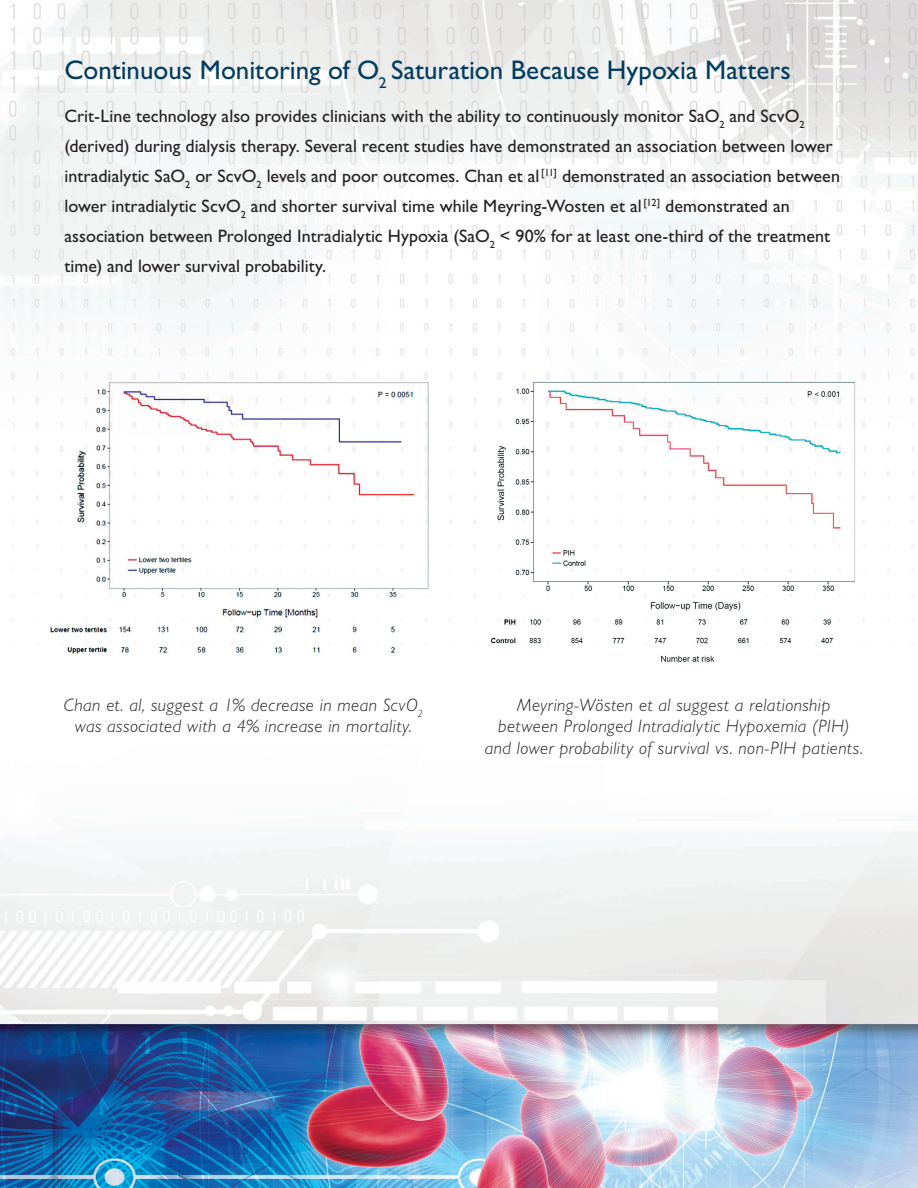
<style>
.page{position:relative;width:918px;height:1188px;background:#fff}
.page>*{position:absolute;margin:0;border:0;box-sizing:border-box;transform-origin:0 0}
.subhead{font:27px "Gill Sans Std";color:#023c5f}
.subhead-2{font:18px/30px "Gill Sans Std";color:#231f20}
.subhead-3{font:italic 300 18px/21.6px "Gill Sans Std";letter-spacing:.025em;color:#231f20;text-align:center}
</style>
<div class="page">
<img style="left:0;top:0;width:918px;height:1188px">
<img style="left:490px;top:381px;width:365px;height:281px">
<img style="left:50px;top:381px;width:379px;height:276px">
<p class="subhead" style="left:64px;top:54px;width:728px">Continuous Monitoring of O<sub>2</sub> Saturation Because Hypoxia Matters</p>
<p class="subhead-2" style="left:64px;top:101px;width:777px">Crit-Line technology also provides clinicians with the ability to continuously monitor SaO<sub>2</sub> and ScvO<sub>2 </sub>(derived) during dialysis therapy. Several recent studies have demonstrated an association between lower intradialytic SaO<sub>2</sub> or ScvO<sub>2</sub> levels and poor outcomes. Chan et al <sup>[11]</sup> demonstrated an association between lower intradialytic ScvO<sub>2</sub> and shorter survival time while Meyring-Wosten et al <sup>[12]</sup> demonstrated an association between Prolonged Intradialytic Hypoxia (SaO<sub>2</sub> &lt; 90% for at least one-third of the treatment time) and lower survival probability.</p>
<p class="subhead-3" style="left:64px;top:694px;width:360px">Chan et. al, suggest a 1% decrease in mean ScvO<sub>2 </sub>was associated with a 4% increase in mortality.</p>
<p class="subhead-3" style="left:485px;top:694px;width:380px">Meyring-Wösten et al suggest a relationship<br>between Prolonged Intradialytic Hypoxemia (PIH) and lower probability of survival vs. non-PIH patients.</p>
</div>
